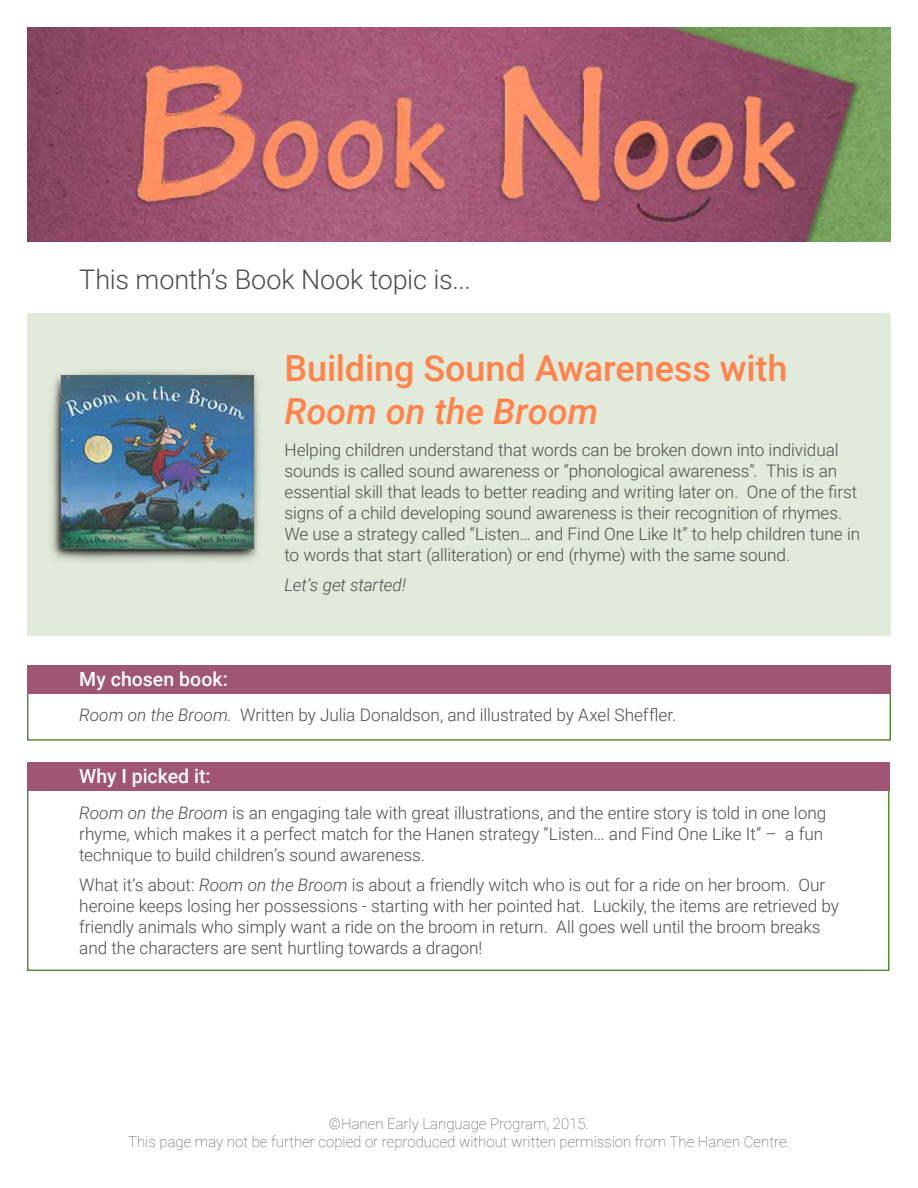
<style>
.page{position:relative;width:918px;height:1188px;background:#fff}
.page>*{position:absolute;margin:0;border:0;box-sizing:border-box;transform-origin:0 0}
.t1{font:500 36px "Roboto";letter-spacing:-.005em;color:#ff834b}
.t2{font:italic 500 36px "Roboto";letter-spacing:-.005em;color:#ff834b}
.t3{font:300 27px "Roboto";letter-spacing:-.005em;color:#4d4d4d}
.t4{font:500 19.5px "Roboto";color:#fff}
.t5{font:300 17.25px/21px "Roboto";letter-spacing:-.005em;color:#4d4d4d}
.t6{font:italic 300 17.25px "Roboto";letter-spacing:-.01em;color:#4d4d4d}
.t7{font:100 15px/18px "Roboto";color:#4d4d4d;text-align:center}
.s1{font-style:italic}
</style>
<div class="page">
<img style="left:27px;top:27px;width:864px;height:214px">
<div style="left:27px;top:313px;width:864px;height:322px;background:#e1eadb"></div>
<img style="left:51px;top:370px;width:209px;height:192px">
<div style="left:27px;top:762px;width:863px;height:209px;border:2px solid #598b38"></div>
<div style="left:27px;top:665px;width:864px;height:76px;border:2px solid #598b38"></div>
<div style="left:27px;top:665px;width:864px;height:29px;background:#a05673"></div>
<div style="left:27px;top:762px;width:863px;height:29px;background:#a05673"></div>
<h2 class="t3" style="left:79px;top:260px;width:393px">This month’s Book Nook topic is...</h2>
<h1 class="t1" style="left:285px;top:343px;width:504px">Building Sound Awareness with</h1>
<h1 class="t2" style="left:285px;top:386px;width:315px">Room on the Broom</h1>
<p class="t4" style="left:79px;top:665px;width:150px">My chosen book:</p>
<p class="t5" style="left:285px;top:439px;width:577px">Helping children understand that words can be broken down into individual sounds is called sound awareness or “phonological awareness”. This is an essential skill that leads to better reading and writing later on. One of the first signs of a child developing sound awareness is their recognition of rhymes.<br>We use a strategy called “Listen… and Find One Like It” to help children tune in to words that start (alliteration) or end (rhyme) with the same sound.</p>
<p class="t6" style="left:285px;top:573px;width:123px">Let’s get started!</p>
<p class="t5" style="left:79px;top:704px;width:598px"><span class="s1">Room on the Broom.</span> Written by Julia Donaldson, and illustrated by Axel Sheffler.</p>
<p class="t4" style="left:79px;top:762px;width:133px">Why I picked it:</p>
<p class="t5" style="left:79px;top:801px;width:749px"><span class="s1">Room on the Broom</span> is an engaging tale with great illustrations, and the entire story is told in one long rhyme, which makes it a perfect match for the Hanen strategy “Listen… and Find One Like It” – a fun technique to build children’s sound awareness.</p>
<p class="t5" style="left:79px;top:873px;width:761px">What it’s about: <span class="s1">Room on the Broom</span> is about a friendly witch who is out for a ride on her broom. Our heroine keeps losing her possessions - starting with her pointed hat. Luckily, the items are retrieved by friendly animals who simply want a ride on the broom in return. All goes well until the broom breaks and the characters are sent hurtling towards a dragon!</p>
<p class="t7" style="left:128px;top:1114px;width:663px">©Hanen Early Language Program, 2015.<br>This page may not be further copied or reproduced without written permission from The Hanen Centre.</p>
</div>
